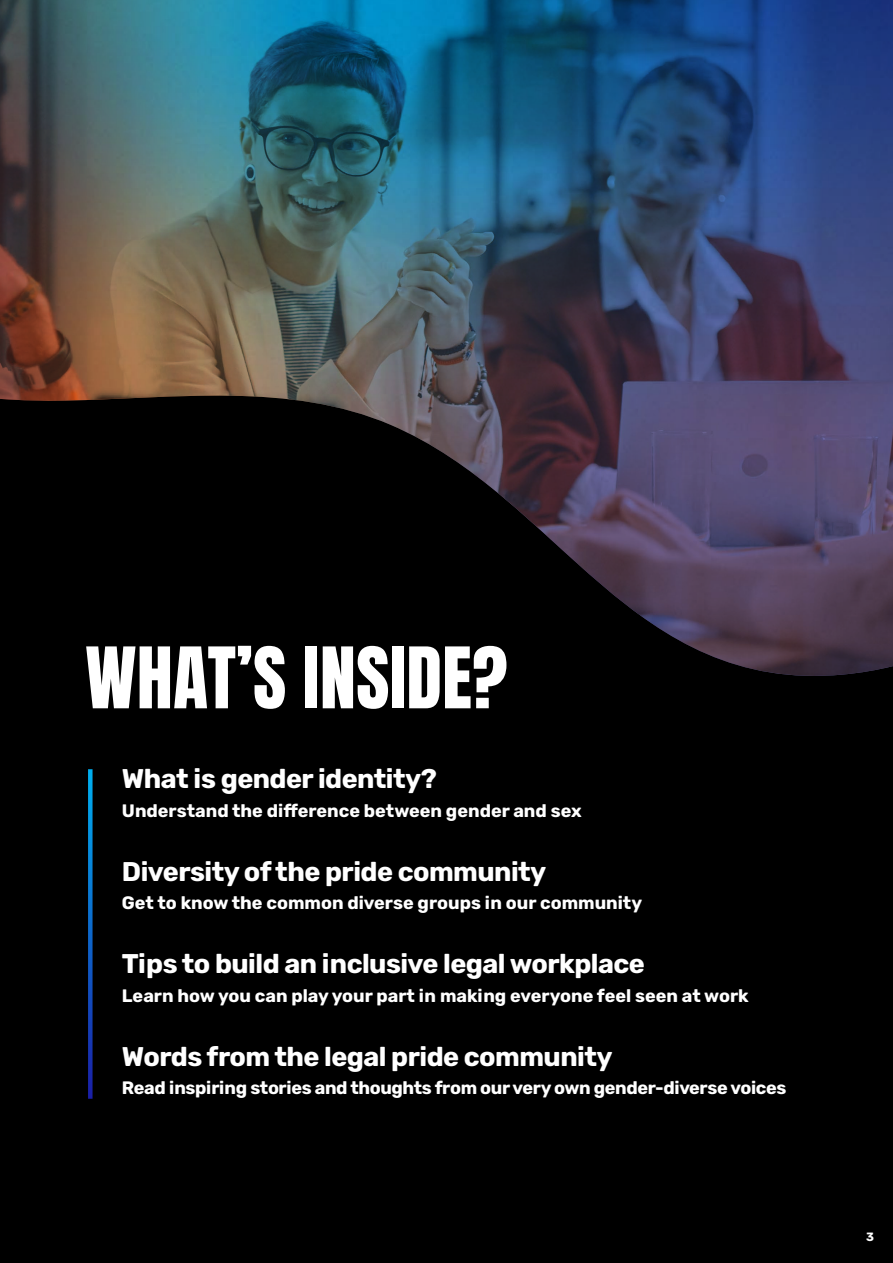
<style>
.page{position:relative;width:893px;height:1263px;background:#000}
.page>*{position:absolute;margin:0;border:0;box-sizing:border-box;transform-origin:0 0}
.t1{font:72px "Anton";letter-spacing:.005em;color:#fff}
.t2{font:700 27px "Rubik";letter-spacing:-.02em;color:#fff}
.t3{font:700 18px "Rubik";color:#fff}
.t4{font:700 18px "Rubik";letter-spacing:-.02em;color:#fff}
.t5{font:700 12px "Rubik";color:#fff}
</style>
<div class="page">
<svg style="left:88px;top:769px;width:5px;height:330px;background:#0b5cb5"></svg>
<img style="left:0;top:0;width:893px;height:676px">
<h1 class="t1" style="left:85px;top:641px;width:424px">WHAT’S INSIDE?</h1>
<h2 class="t2" style="left:122px;top:764px;width:317px">What is gender identity?</h2>
<p class="t3" style="left:122px;top:800px;width:461px">Understand the difference between gender and sex</p>
<h2 class="t2" style="left:122px;top:856px;width:426px">Diversity of the pride community</h2>
<p class="t3" style="left:122px;top:893px;width:522px">Get to know the common diverse groups in our community</p>
<h2 class="t2" style="left:122px;top:949px;width:524px">Tips to build an inclusive legal workplace</h2>
<p class="t3" style="left:122px;top:985px;width:628px">Learn how you can play your part in making everyone feel seen at work</p>
<h2 class="t2" style="left:122px;top:1041px;width:492px">Words from the legal pride community</h2>
<p class="t4" style="left:122px;top:1078px;width:666px">Read inspiring stories and thoughts from our very own gender-diverse voices</p>
<p class="t5" style="left:866px;top:1230px;width:9px">3</p>
</div>
